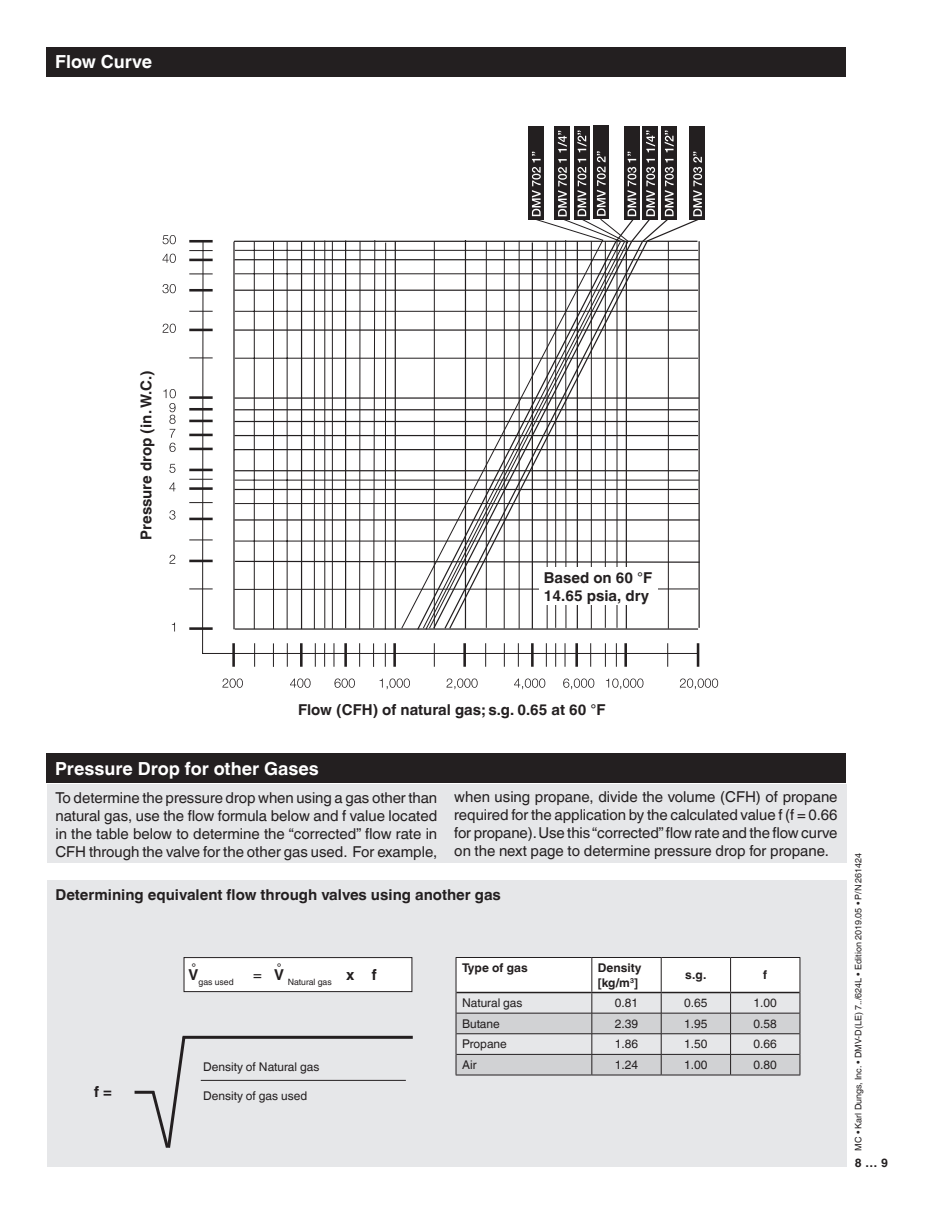
<style>
.page{position:relative;width:944px;height:1214px;background:#fff}
.page>*{position:absolute;margin:0;border:0;box-sizing:border-box;transform-origin:0 0}
.Überschrift_12_Pt_fe{font:700 18px "Helvetica World";color:#fff}
.t1{font:15px/18px "Helvetica World";color:#231f20;text-align:justify}
.t2{font:700 15px "Helvetica World";color:#231f20}
.t3{font:12px "Helvetica World";color:#231f20}
.t4{font:700 12px "Helvetica World";color:#231f20}
.t5{font:9px "Helvetica World";color:#231f20}
.t6{font:8.7px "Helvetica World";color:#231f20}
</style>
<div class="page">
<div style="left:47px;top:47px;width:799px;height:29px;background:#231f20"></div>
<div style="left:47px;top:753px;width:799px;height:30px;background:#231f20"></div>
<div style="left:47px;top:783px;width:799px;height:79px;background:#e6e7e9"></div>
<div style="left:47px;top:880px;width:799px;height:287px;background:#e6e7e9"></div>
<hr style="left:201px;top:1080px;width:205px;height:1px;background:#231f20">
<hr style="left:183px;top:1035px;width:230px;height:3px;background:#231f20">
<svg style="left:149px;top:1035px;width:38px;height:113px"></svg>
<hr style="left:134px;top:1090px;width:20px;height:3px;background:#231f20">
<svg style="left:455px;top:957px;width:345px;height:118px"></svg>
<hr style="left:456px;top:991px;width:136px;height:2px;background:#231f20">
<hr style="left:592px;top:991px;width:69px;height:2px;background:#231f20">
<hr style="left:661px;top:991px;width:69px;height:2px;background:#231f20">
<hr style="left:730px;top:991px;width:69px;height:2px;background:#231f20">
<div style="left:184px;top:957px;width:228px;height:34px;background:#fff"></div>
<div style="left:184px;top:957px;width:228px;height:35px;border:1px solid #231f20"></div>
<svg style="left:172px;top:622px;width:3px;height:9px"></svg>
<svg style="left:169px;top:554px;width:6px;height:10px"></svg>
<svg style="left:169px;top:510px;width:6px;height:9px"></svg>
<svg style="left:169px;top:482px;width:6px;height:9px"></svg>
<svg style="left:169px;top:464px;width:6px;height:9px"></svg>
<svg style="left:163px;top:389px;width:13px;height:63px"></svg>
<svg style="left:162px;top:324px;width:14px;height:9px"></svg>
<svg style="left:162px;top:284px;width:14px;height:9px"></svg>
<svg style="left:162px;top:254px;width:14px;height:9px"></svg>
<svg style="left:162px;top:235px;width:14px;height:9px"></svg>
<svg style="left:189px;top:240px;width:507px;height:414px"></svg>
<hr style="left:232px;top:643px;width:3px;height:23px;background:#231f20">
<svg style="left:287px;top:643px;width:1px;height:23px"></svg>
<svg style="left:254px;top:643px;width:1px;height:23px"></svg>
<hr style="left:300px;top:643px;width:2px;height:23px;background:#231f20">
<svg style="left:324px;top:643px;width:1px;height:23px"></svg>
<svg style="left:315px;top:643px;width:1px;height:23px"></svg>
<hr style="left:344px;top:643px;width:3px;height:23px;background:#231f20">
<svg style="left:385px;top:643px;width:1px;height:23px"></svg>
<svg style="left:359px;top:643px;width:1px;height:23px"></svg>
<hr style="left:393px;top:643px;width:3px;height:23px;background:#231f20">
<svg style="left:434px;top:643px;width:1px;height:23px"></svg>
<hr style="left:463px;top:643px;width:3px;height:23px;background:#231f20">
<svg style="left:518px;top:643px;width:1px;height:23px"></svg>
<svg style="left:504px;top:643px;width:1px;height:23px"></svg>
<svg style="left:485px;top:643px;width:1px;height:23px"></svg>
<hr style="left:531px;top:643px;width:2px;height:23px;background:#231f20">
<svg style="left:555px;top:643px;width:1px;height:23px"></svg>
<svg style="left:546px;top:643px;width:1px;height:23px"></svg>
<hr style="left:575px;top:643px;width:3px;height:23px;background:#231f20">
<svg style="left:616px;top:643px;width:1px;height:23px"></svg>
<svg style="left:590px;top:643px;width:1px;height:23px"></svg>
<hr style="left:624px;top:643px;width:3px;height:23px;background:#231f20">
<svg style="left:667px;top:643px;width:1px;height:23px"></svg>
<hr style="left:696px;top:643px;width:3px;height:23px;background:#231f20">
<svg style="left:564px;top:643px;width:1px;height:23px"></svg>
<svg style="left:333px;top:643px;width:1px;height:23px"></svg>
<svg style="left:222px;top:678px;width:21px;height:9px"></svg>
<svg style="left:290px;top:678px;width:20px;height:9px"></svg>
<svg style="left:334px;top:678px;width:21px;height:9px"></svg>
<svg style="left:379px;top:678px;width:31px;height:11px"></svg>
<svg style="left:446px;top:678px;width:31px;height:11px"></svg>
<svg style="left:514px;top:678px;width:31px;height:11px"></svg>
<svg style="left:563px;top:678px;width:31px;height:11px"></svg>
<svg style="left:606px;top:678px;width:37px;height:11px"></svg>
<svg style="left:679px;top:678px;width:39px;height:11px"></svg>
<svg style="left:233px;top:240px;width:168px;height:390px"></svg>
<svg style="left:605px;top:643px;width:1px;height:24px"></svg>
<svg style="left:373px;top:643px;width:1px;height:24px"></svg>
<svg style="left:273px;top:643px;width:1px;height:24px"></svg>
<svg style="left:416px;top:217px;width:284px;height:414px"></svg>
<svg style="left:401px;top:219px;width:227px;height:411px"></svg>
<div style="left:554px;top:126px;width:16px;height:94px;background:#231f20"></div>
<svg style="left:558px;top:131px;width:9px;height:85px"></svg>
<div style="left:528px;top:126px;width:16px;height:93px;background:#231f20"></div>
<svg style="left:532px;top:152px;width:8px;height:64px"></svg>
<div style="left:574px;top:126px;width:15px;height:93px;background:#231f20"></div>
<svg style="left:577px;top:131px;width:9px;height:85px"></svg>
<div style="left:593px;top:126px;width:16px;height:93px;background:#231f20"></div>
<svg style="left:597px;top:151px;width:8px;height:65px"></svg>
<div style="left:624px;top:126px;width:15px;height:93px;background:#231f20"></div>
<svg style="left:627px;top:152px;width:9px;height:64px"></svg>
<div style="left:642px;top:126px;width:16px;height:93px;background:#231f20"></div>
<svg style="left:646px;top:131px;width:9px;height:85px"></svg>
<div style="left:661px;top:126px;width:16px;height:93px;background:#231f20"></div>
<svg style="left:664px;top:131px;width:9px;height:85px"></svg>
<div style="left:689px;top:126px;width:16px;height:93px;background:#231f20"></div>
<svg style="left:693px;top:152px;width:9px;height:64px"></svg>
<div style="left:539px;top:567px;width:119px;height:38px;background:#fff"></div>
<p class="Überschrift_12_Pt_fe" style="left:55px;top:51px;width:98px">Flow Curve</p>
<p class="t2" style="left:138px;top:540px;width:171px;rotate:-90deg">Pressure drop (in. W.C.)</p>
<p class="t2" style="left:544px;top:568px;width:110px">Based on 60 °F</p>
<p class="t2" style="left:544px;top:586px;width:107px">14.65 psia, dry</p>
<p class="t2" style="left:298px;top:700px;width:309px">Flow (CFH) of natural gas; s.g. 0.65 at 60 °F</p>
<p class="Überschrift_12_Pt_fe" style="left:55px;top:758px;width:265px">Pressure Drop for other Gases</p>
<p class="t1" style="left:55px;top:788px;width:383px">To determine the pressure drop when using a gas other than natural gas, use the flow formula below and f value located in the table below to determine the “corrected” flow rate in CFH through the valve for the other gas used. For example,</p>
<p class="t1" style="left:454px;top:787px;width:385px">when using propane, divide the volume (CFH) of propane required for the application by the calculated value f (f = 0.66 for propane). Use this “corrected” flow rate and the flow curve on the next page to determine pressure drop for propane.</p>
<p class="t2" style="left:55px;top:886px;width:447px">Determining equivalent flow through valves using another gas</p>
<p class="t4" style="left:191px;top:961px;width:6px">°</p>
<p class="t4" style="left:277px;top:961px;width:6px">°</p>
<p class="t6" style="left:189px;top:976px;width:47px"><sup>V</sup>gas used</p>
<p class="t6" style="left:253px;top:976px;width:125px"><sup>=</sup> <sup>V</sup> Natural gas <sup>x</sup> <sup>f</sup></p>
<p class="t4" style="left:462px;top:961px;width:67px">Type of gas</p>
<p class="t4" style="left:598px;top:961px;width:45px">Density</p>
<p class="t4" style="left:598px;top:975px;width:42px">[kg/m<sup>3</sup>]</p>
<p class="t4" style="left:685px;top:968px;width:23px">s.g.</p>
<p class="t4" style="left:763px;top:968px;width:5px">f</p>
<p class="t2" style="left:94px;top:1082px;width:19px">f =</p>
<p class="t3" style="left:203px;top:1060px;width:118px">Density of Natural gas</p>
<p class="t3" style="left:203px;top:1088px;width:106px">Density of gas used</p>
<p class="t3" style="left:462px;top:996px;width:62px">Natural gas</p>
<p class="t3" style="left:615px;top:996px;width:25px">0.81</p>
<p class="t3" style="left:684px;top:996px;width:25px">0.65</p>
<p class="t3" style="left:753px;top:996px;width:25px">1.00</p>
<p class="t3" style="left:462px;top:1016px;width:39px">Butane</p>
<p class="t3" style="left:615px;top:1016px;width:25px">2.39</p>
<p class="t3" style="left:684px;top:1016px;width:25px">1.95</p>
<p class="t3" style="left:753px;top:1016px;width:25px">0.58</p>
<p class="t3" style="left:462px;top:1037px;width:46px">Propane</p>
<p class="t3" style="left:615px;top:1037px;width:25px">1.86</p>
<p class="t3" style="left:684px;top:1037px;width:25px">1.50</p>
<p class="t3" style="left:753px;top:1037px;width:25px">0.66</p>
<p class="t3" style="left:462px;top:1057px;width:16px">Air</p>
<p class="t3" style="left:615px;top:1057px;width:25px">1.24</p>
<p class="t3" style="left:684px;top:1057px;width:25px">1.00</p>
<p class="t3" style="left:753px;top:1057px;width:25px">0.80</p>
<p class="t5" style="left:853px;top:1150px;width:299px;rotate:-90deg">MC • Karl Dungs, Inc. • DMV-D(LE) 7../624L • Edition 2019.05 • P/N 261424</p>
<p class="t4" style="left:854px;top:1156px;width:35px">8 … 9</p>
</div>
